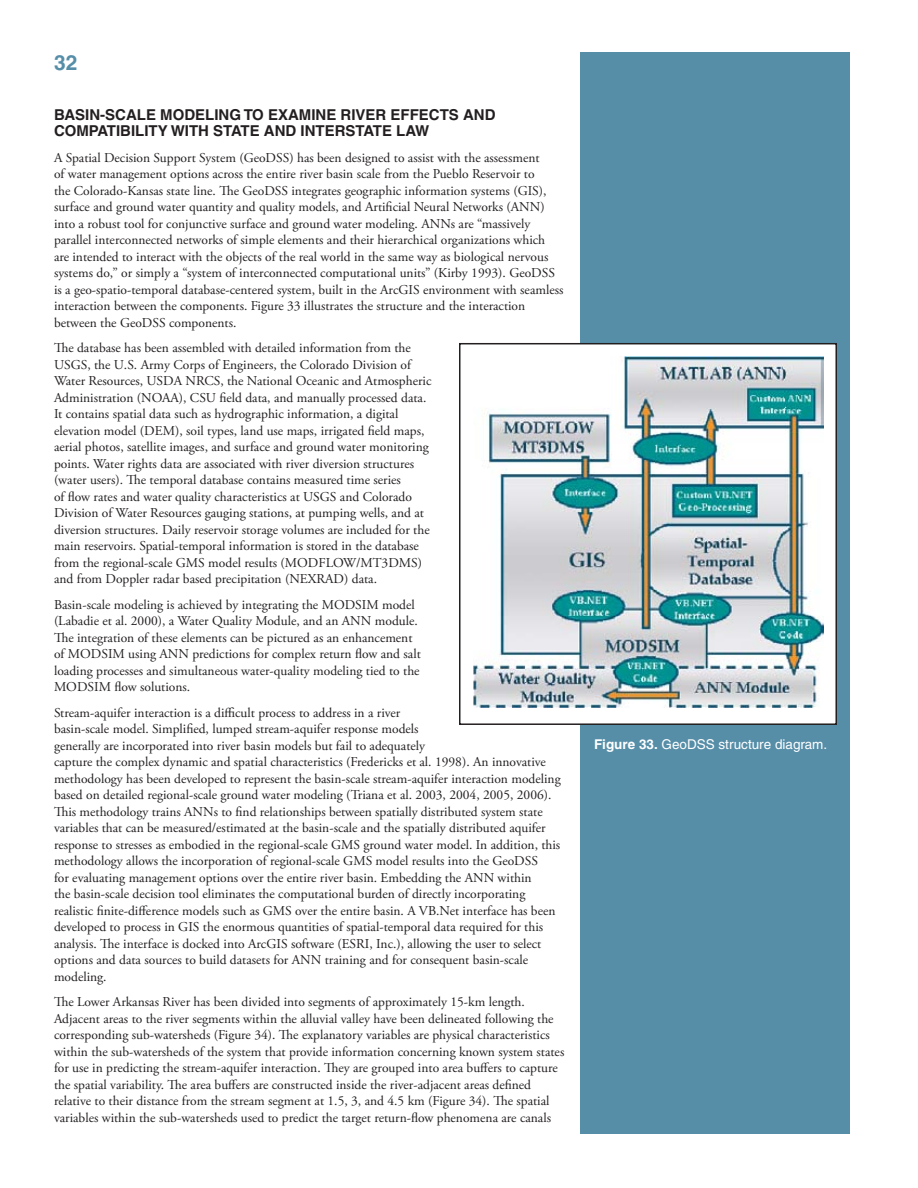
<style>
.page{position:relative;width:918px;height:1188px;background:#fff}
.page>*{position:absolute;margin:0;border:0;box-sizing:border-box;transform-origin:0 0}
.t1{font:700 21px "Helvetica";color:#568ea8}
.t2{font:700 15px "Helvetica";color:#231f20}
.t3{font:13.5px/16.5px "Adobe Garamond Pro";color:#231f20}
.t4{font:13.5px "Helvetica";color:#fff}
.s1{font-weight:700}
</style>
<div class="page">
<div style="left:580px;top:53px;width:270px;height:1081px;background:#568ea8"></div>
<div style="left:460px;top:344px;width:376px;height:380px;background:#fff"></div>
<img style="left:474px;top:356px;width:349px;height:351px">
<div style="left:459px;top:343px;width:378px;height:382px;border:2px solid #231f20"></div>
<h1 class="t1" style="left:54px;top:50px;width:25px">32</h1>
<p class="t2" style="left:54px;top:105px;width:347px">BASIN-SCALE MODELING TO EXAMINE RIVER EFF</p>
<p class="t2" style="left:419px;top:105px;width:78px">ECTS AND</p>
<p class="t2" style="left:54px;top:122px;width:12px">COMP</p>
<p class="t2" style="left:98px;top:122px;width:331px">ATIBILITY WITH STATE AND INTERSTATE LAW</p>
<p class="t3" style="left:54px;top:150px;width:511px">A Spatial Decision Support System (GeoDSS) has been designed to assist with the assessment<br>of water management options across the entire river basin scale from the Pueblo Reservoir to<br>the Colorado-Kansas state line. The GeoDSS integrates geographic information systems (GIS), surface and ground water quantity and quality models, and Artificial Neural Networks (ANN) into a robust tool for conjunctive surface and ground water modeling. ANNs are “massively parallel interconnected networks of simple elements and their hierarchical organizations which are intended to interact with the objects of the real world in the same way as biological nervous systems do,” or simply a “system of interconnected computational units” (Kirby 1993). GeoDSS is a geo-spatio-temporal database-centered system, built in the ArcGIS environment with seamless interaction between the components. Figure 33 illustrates the structure and the interaction between the GeoDSS components.</p>
<p class="t3" style="left:54px;top:340px;width:379px">The database has been assembled with detailed information from the USGS, the U.S. Army Corps of Engineers, the Colorado Division of Water Resources, USDA NRCS, the National Oceanic and Atmospheric Administration (NOAA), CSU field data, and manually processed data.<br>It contains spatial data such as hydrographic information, a digital elevation model (DEM), soil types, land use maps, irrigated field maps, aerial photos, satellite images, and surface and ground water monitoring points. Water rights data are associated with river diversion structures (water users). The temporal database contains measured time series<br>of flow rates and water quality characteristics at USGS and Colorado Division of Water Resources gauging stations, at pumping wells, and at diversion structures. Daily reservoir storage volumes are included for the main reservoirs. Spatial-temporal information is stored in the database from the regional-scale GMS model results (MODFLOW/MT3DMS) and from Doppler radar based precipitation (NEXRAD) data.</p>
<p class="t3" style="left:54px;top:597px;width:368px">Basin-scale modeling is achieved by integrating the MODSIM model (Labadie et al. 2000), a Water Quality Module, and an ANN module.<br>The integration of these elements can be pictured as an enhancement of MODSIM using ANN predictions for complex return flow and salt loading processes and simultaneous water-quality modeling tied to the MODSIM flow solutions.</p>
<p class="t3" style="left:54px;top:705px;width:508px">Stream-aquifer interaction is a difficult process to address in a river<br>basin-scale model. Simplified, lumped stream-aquifer response models<br>generally are incorporated into river basin models but fail to adequately<br>capture the complex dynamic and spatial characteristics (Fredericks et al. 1998). An innovative methodology has been developed to represent the basin-scale stream-aquifer interaction modeling based on detailed regional-scale ground water modeling (Triana et al. 2003, 2004, 2005, 2006).<br>This methodology trains ANNs to find relationships between spatially distributed system state variables that can be measured/estimated at the basin-scale and the spatially distributed aquifer response to stresses as embodied in the regional-scale GMS ground water model. In addition, this methodology allows the incorporation of regional-scale GMS model results into the GeoDSS<br>for evaluating management options over the entire river basin. Embedding the ANN within<br>the basin-scale decision tool eliminates the computational burden of directly incorporating realistic finite-difference models such as GMS over the entire basin. A VB.Net interface has been developed to process in GIS the enormous quantities of spatial-temporal data required for this analysis. The interface is docked into ArcGIS software (ESRI, Inc.), allowing the user to select options and data sources to build datasets for ANN training and for consequent basin-scale modeling.</p>
<p class="t3" style="left:54px;top:994px;width:512px">The Lower Arkansas River has been divided into segments of approximately 15-km length.<br>Adjacent areas to the river segments within the alluvial valley have been delineated following the corresponding sub-watersheds (Figure 34). The explanatory variables are physical characteristics within the sub-watersheds of the system that provide information concerning known system states for use in predicting the stream-aquifer interaction. They are grouped into area buffers to capture the spatial variability. The area buffers are constructed inside the river-adjacent areas defined relative to their distance from the stream segment at 1.5, 3, and 4.5 km (Figure 34). The spatial variables within the sub-watersheds used to predict the target return-flow phenomena are canals</p>
<p class="t4" style="left:594px;top:736px;width:235px"><span class="s1">FIGURE 33.</span> GeoDSS structure diagram.</p>
</div>
